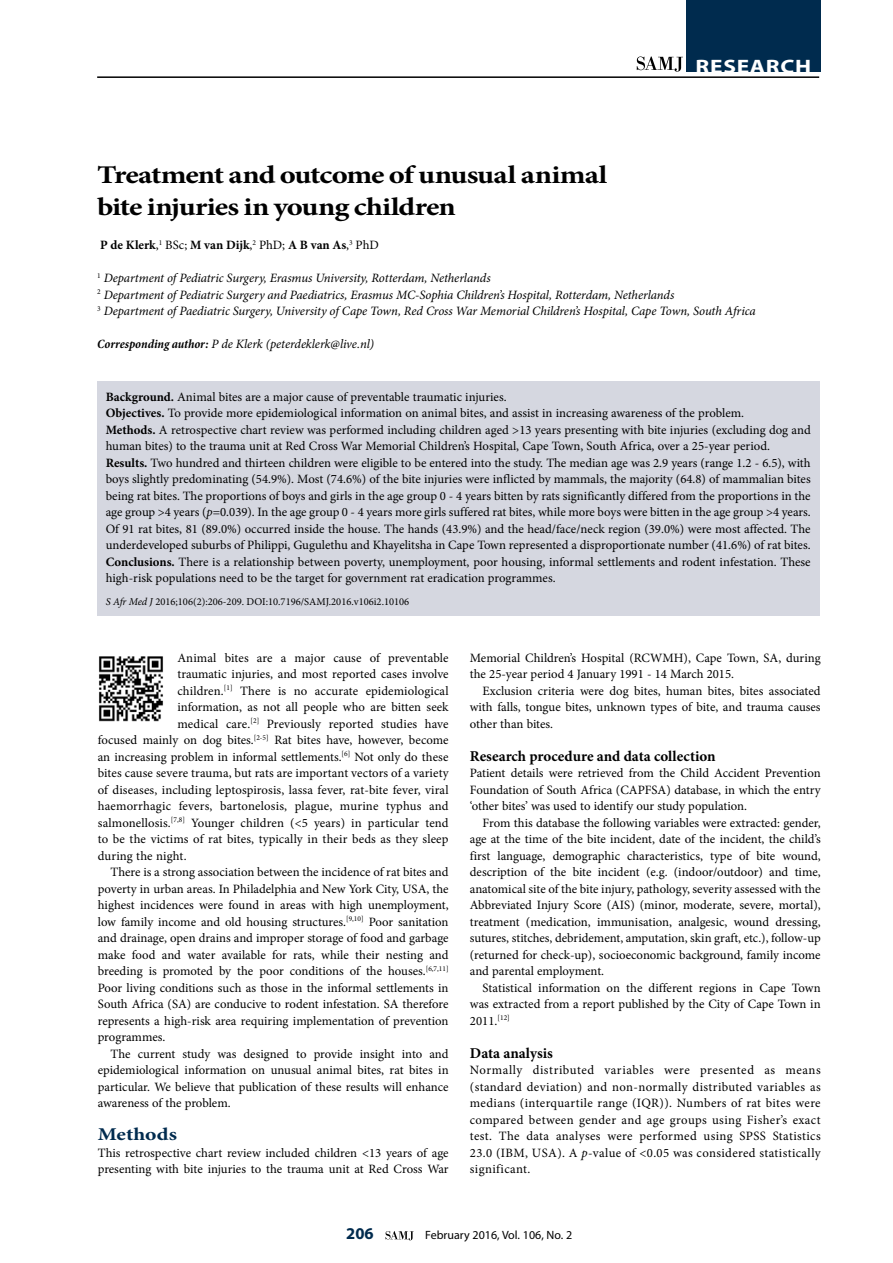
<style>
.page{position:relative;width:893px;height:1263px;background:#fff}
.page>*{position:absolute;margin:0;border:0;box-sizing:border-box;transform-origin:0 0}
.t1{font:700 25.5px/31.5px "Minion Pro";letter-spacing:-.035em;color:#000;scale:1.2 1}
.t2{font:700 19.5px "Myriad Pro";letter-spacing:.03em;color:#fff;scale:1.2 1}
.t3{font:700 18px "Minion Pro";color:#002b4e;scale:1.2 1}
.t4{font:700 16.5px "Myriad Pro";color:#002b4e}
.t5{font:700 15px "Minion Pro";color:#000}
.t6{font:12.75px/16.5px "Minion Pro";color:#000;text-align:justify}
.t7{font:italic 12.75px/16.5px "Minion Pro";letter-spacing:-.005em;color:#000}
.t8{font:700 12.75px "Minion Pro";color:#000}
.t9{font:12px "Myriad Pro";color:#000}
.t10{font:10.5px "Minion Pro";color:#000}
.s1{font-weight:400}
.s2{font-weight:700;font-stretch:condensed}
.s3{font-weight:700}
.s4{font-style:italic}
</style>
<div class="page">
<hr style="left:97px;top:76px;width:722px;height:2px;background:#000">
<div style="left:686px;top:0;width:135px;height:72px;background:#002b4e"></div>
<svg style="left:637px;top:57px;width:46px;height:15px"></svg>
<svg style="left:385px;top:1231px;width:29px;height:9px"></svg>
<div style="left:97px;top:381px;width:722px;height:234px;background:#d5d7e0"></div>
<img style="left:99px;top:656px;width:64px;height:66px">
<h2 class="t2" style="left:696px;top:54px;width:98px">RESEARCH</h2>
<h1 class="t1" style="left:97px;top:159px;width:427px">Treatment and outcome of unusual animal bite injuries in young children</h1>
<p class="t8" style="left:100px;top:236px;width:280px">P de Klerk<span class="s1">,</span><sup>1</sup> <span class="s1">BSc;</span> M van Dijk<span class="s1">,</span><sup>2</sup> <span class="s1">PhD;</span> A B van As<span class="s1">,</span><sup>3</sup> <span class="s1">PhD</span></p>
<p class="t7" style="left:97px;top:270px;width:660px"><sup>1</sup> Department of Pediatric Surgery, Erasmus University, Rotterdam, Netherlands<br><sup>2</sup> Department of Pediatric Surgery and Paediatrics, Erasmus MC-Sophia Children’s Hospital, Rotterdam, Netherlands<br><sup>3</sup> Department of Paediatric Surgery, University of Cape Town, Red Cross War Memorial Children’s Hospital, Cape Town, South Africa</p>
<p class="t7" style="left:97px;top:336px;width:278px"><span class="s2">Corresponding author:</span> P de Klerk (peterdeklerk@live.nl)</p>
<p class="t6" style="left:106px;top:388px;width:707px;text-align:left"><span class="s3">Background.</span> Animal bites are a major cause of preventable traumatic injuries.<br><span class="s3">Objectives.</span> To provide more epidemiological information on animal bites, and assist in increasing awareness of the problem.<br><span class="s3">Methods.</span> A retrospective chart review was performed including children aged &gt;13 years presenting with bite injuries (excluding dog and human bites) to the trauma unit at Red Cross War Memorial Children’s Hospital, Cape Town, South Africa, over a 25-year period.<br><span class="s3">Results.</span> Two hundred and thirteen children were eligible to be entered into the study. The median age was 2.9 years (range 1.2 - 6.5), with boys slightly predominating (54.9%). Most (74.6%) of the bite injuries were inflicted by mammals, the majority (64.8) of mammalian bites being rat bites. The proportions of boys and girls in the age group 0 - 4 years bitten by rats significantly differed from the proportions in the age group &gt;4 years (<span class="s4">p</span>=0.039). In the age group 0 - 4 years more girls suffered rat bites, while more boys were bitten in the age group &gt;4 years.<br>Of 91 rat bites, 81 (89.0%) occurred inside the house. The hands (43.9%) and the head/face/neck region (39.0%) were most affected. The underdeveloped suburbs of Philippi, Gugulethu and Khayelitsha in Cape Town represented a disproportionate number (41.6%) of rat bites.<br><span class="s3">Conclusions.</span> There is a relationship between poverty, unemployment, poor housing, informal settlements and rodent infestation. These high-risk populations need to be the target for government rat eradication programmes.</p>
<p class="t10" style="left:106px;top:594px;width:305px"><span class="s4">S Afr Med J</span> 2016;106(2):206-209. DOI:10.7196/SAMJ.2016.v106i2.10106</p>
<p class="t6" style="left:177px;top:649px;width:273px">Animal bites are a major cause of preventable</p>
<p class="t6" style="left:177px;top:666px;width:273px">traumatic injuries, and most reported cases involve</p>
<p class="t6" style="left:177px;top:682px;width:273px">children.<sup>[1]</sup> There is no accurate epidemiological</p>
<p class="t6" style="left:177px;top:699px;width:273px">information, as not all people who are bitten seek</p>
<p class="t6" style="left:177px;top:715px;width:273px">medical care.<sup>[2]</sup> Previously reported studies have</p>
<p class="t6" style="left:98px;top:732px;width:352px">focused mainly on dog bites.<sup>[2-5]</sup> Rat bites have, however, become</p>
<p class="t6" style="left:98px;top:748px;width:352px">an increasing problem in informal settlements.<sup>[6]</sup> Not only do these</p>
<p class="t6" style="left:98px;top:765px;width:352px">bites cause severe trauma, but rats are important vectors of a variety</p>
<p class="t6" style="left:98px;top:781px;width:352px">of diseases, including leptospirosis, lassa fever, rat-bite fever, viral</p>
<p class="t6" style="left:98px;top:798px;width:352px">haemorrhagic fevers, bartonelosis, plague, murine typhus and</p>
<p class="t6" style="left:98px;top:814px;width:352px">salmonellosis.<sup>[7,8]</sup> Younger children (&lt;5 years) in particular tend</p>
<p class="t6" style="left:98px;top:831px;width:352px">to be the victims of rat bites, typically in their beds as they sleep</p>
<p class="t6" style="left:98px;top:847px;width:90px">during the night.</p>
<p class="t6" style="left:111px;top:864px;width:340px">There is a strong association between the incidence of rat bites and</p>
<p class="t6" style="left:98px;top:880px;width:352px">poverty in urban areas. In Philadelphia and New York City, USA, the</p>
<p class="t6" style="left:98px;top:897px;width:352px">highest incidences were found in areas with high unemployment,</p>
<p class="t6" style="left:98px;top:913px;width:352px">low family income and old housing structures.<sup>[9,10]</sup> Poor sanitation</p>
<p class="t6" style="left:98px;top:930px;width:352px">and drainage, open drains and improper storage of food and garbage</p>
<p class="t6" style="left:98px;top:946px;width:352px">make food and water available for rats, while their nesting and</p>
<p class="t6" style="left:98px;top:963px;width:352px">breeding is promoted by the poor conditions of the houses.<sup>[6,7,11]</sup></p>
<p class="t6" style="left:98px;top:979px;width:352px">Poor living conditions such as those in the informal settlements in</p>
<p class="t6" style="left:98px;top:996px;width:352px">South Africa (SA) are conducive to rodent infestation. SA therefore</p>
<p class="t6" style="left:98px;top:1012px;width:352px">represents a high-risk area requiring implementation of prevention</p>
<p class="t6" style="left:98px;top:1029px;width:69px">programmes.</p>
<p class="t6" style="left:111px;top:1045px;width:340px">The current study was designed to provide insight into and</p>
<p class="t6" style="left:98px;top:1062px;width:352px">epidemiological information on unusual animal bites, rat bites in</p>
<p class="t6" style="left:98px;top:1078px;width:352px">particular. We believe that publication of these results will enhance</p>
<p class="t6" style="left:98px;top:1095px;width:134px">awareness of the problem.</p>
<h3 class="t3" style="left:98px;top:1122px;width:67px">Methods</h3>
<p class="t6" style="left:98px;top:1144px;width:352px">This retrospective chart review included children &lt;13 years of age presenting with bite injuries to the trauma unit at Red Cross War</p>
<p class="t6" style="left:470px;top:649px;width:352px">Memorial Children’s Hospital (RCWMH), Cape Town, SA, during the 25-year period 4 January 1991 - 14 March 2015.</p>
<p class="t6" style="left:470px;top:682px;width:352px;text-indent:13px">Exclusion criteria were dog bites, human bites, bites associated with falls, tongue bites, unknown types of bite, and trauma causes other than bites.</p>
<p class="t5" style="left:470px;top:745px;width:247px">Research procedure and data collection</p>
<p class="t6" style="left:470px;top:765px;width:352px">Patient details were retrieved from the Child Accident Prevention Foundation of South Africa (CAPFSA) database, in which the entry ‘other bites’ was used to identify our study population.</p>
<p class="t6" style="left:470px;top:814px;width:352px;text-indent:13px">From this database the following variables were extracted: gender, age at the time of the bite incident, date of the incident, the child’s first language, demographic characteristics, type of bite wound, description of the bite incident (e.g. (indoor/outdoor) and time, anatomical site of the bite injury, pathology, severity assessed with the Abbreviated Injury Score (AIS) (minor, moderate, severe, mortal), treatment (medication, immunisation, analgesic, wound dressing, sutures, stitches, debridement, amputation, skin graft, etc.), follow-up (returned for check-up), socioeconomic background, family income and parental employment.</p>
<p class="t6" style="left:470px;top:979px;width:352px;text-indent:13px">Statistical information on the different regions in Cape Town was extracted from a report published by the City of Cape Town in 2011.<sup>[12]</sup></p>
<p class="t5" style="left:470px;top:1042px;width:84px">Data analysis</p>
<p class="t6" style="left:470px;top:1062px;width:352px">Normally distributed variables were presented as means (standard deviation) and non-normally distributed variables as medians (interquartile range (IQR)). Numbers of rat bites were compared between gender and age groups using Fisher’s exact test. The data analyses were performed using SPSS Statistics 23.0 (IBM, USA). A <span class="s4">p</span>-value of &lt;0.05 was considered statistically significant.</p>
<p class="t4" style="left:346px;top:1223px;width:29px">206</p>
<p class="t9" style="left:425px;top:1228px;width:149px">February 2016, Vol. 106, No. 2</p>
</div>
